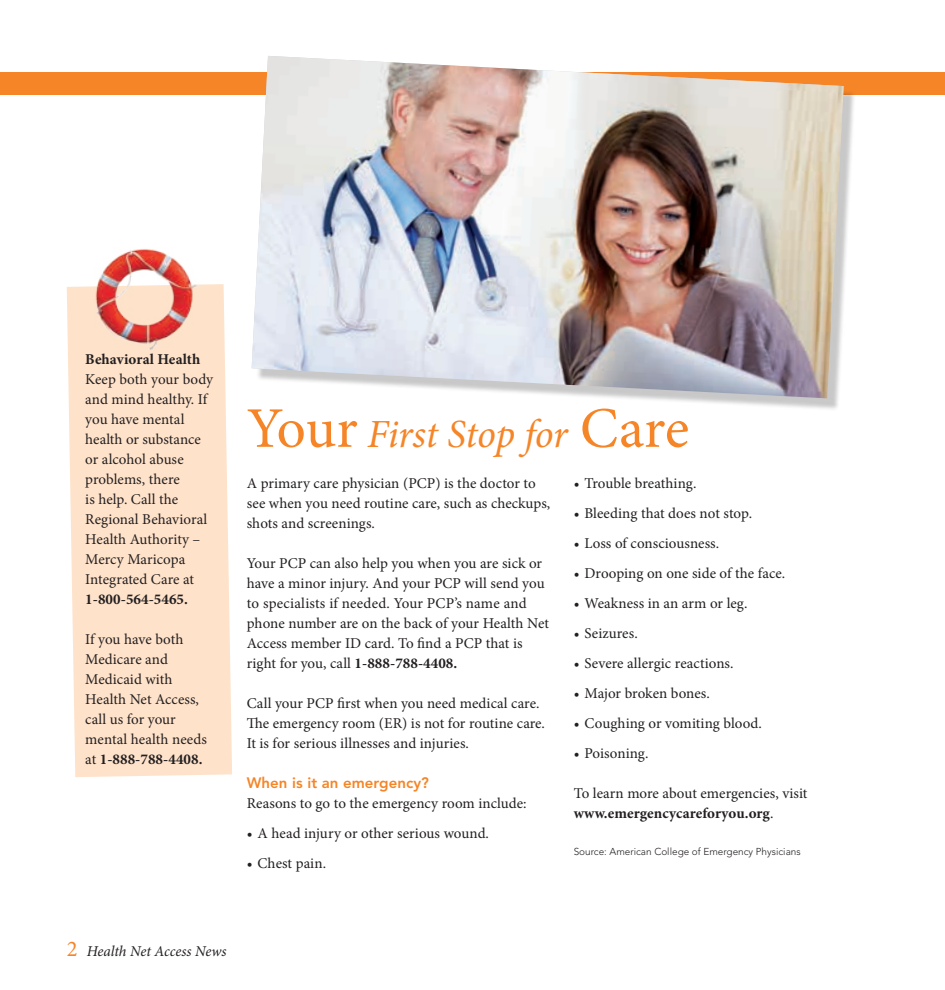
<style>
.page{position:relative;width:945px;height:990px;background:#fff}
.page>*{position:absolute;margin:0;border:0;box-sizing:border-box;transform-origin:0 0}
.t1{font:italic 40px "Minion Pro";letter-spacing:-.01em;color:#f58527}
.t2{font:15px/20px "Minion Pro";color:#231f20}
.t3{font:700 15px "Minion Pro";letter-spacing:.005em;color:#231f20}
.t4{font:800 15px "Avenir LT Std";letter-spacing:.005em;color:#f58527}
.t5{font:italic 15px "Minion Pro";letter-spacing:-.005em;color:#231f20}
.t6{font:300 10px "Avenir LT Std";color:#231f20}
.s1{font-weight:700}
.s2{font-style:normal;font-size:57.5px}
.s3{font-style:normal;font-size:22.5px;color:#f58527}
</style>
<div class="page">
<div style="left:0;top:72px;width:945px;height:23px;background:#f58527"></div>
<div style="left:67px;top:284px;width:165px;height:493px;background:#fee2ca"></div>
<div style="left:255px;top:60px;width:601px;height:351px;background:#231f20;opacity:.25"></div>
<img style="left:252px;top:56px;width:592px;height:342px">
<img style="left:94px;top:249px;width:105px;height:102px">
<p class="t3" style="left:85px;top:349px;width:117px">Behavioral Health</p>
<p class="t2" style="left:85px;top:370px;width:129px">Keep both your body and mind healthy. If you have mental health or substance or alcohol abuse problems, there<br>is help. Call the<br>Regional Behavioral<br>Health Authority –<br>Mercy Maricopa<br>Integrated Care at</p>
<p class="t3" style="left:85px;top:589px;width:104px">1-800-564-5465.</p>
<p class="t2" style="left:85px;top:630px;width:123px">If you have both<br>Medicare and<br>Medicaid with<br>Health Net Access, call us for your mental health needs at <span class="s1">1-888-788-4408.</span></p>
<h1 class="t1" style="left:247px;top:407px;width:444px"><span class="s2">Your</span> First Stop for <span class="s2">Care</span></h1>
<p class="t2" style="left:574px;top:473px;width:124px">• Trouble breathing.</p>
<p class="t2" style="left:574px;top:503px;width:180px">• Bleeding that does not stop.</p>
<p class="t2" style="left:574px;top:533px;width:147px">• Loss of consciousness.</p>
<p class="t2" style="left:574px;top:563px;width:213px">• Drooping on one side of the face.</p>
<p class="t2" style="left:574px;top:593px;width:175px">• Weakness in an arm or leg.</p>
<p class="t2" style="left:574px;top:623px;width:65px">• Seizures.</p>
<p class="t2" style="left:574px;top:653px;width:161px">• Severe allergic reactions.</p>
<p class="t2" style="left:574px;top:683px;width:138px">• Major broken bones.</p>
<p class="t2" style="left:574px;top:713px;width:190px">• Coughing or vomiting blood.</p>
<p class="t2" style="left:574px;top:743px;width:76px">• Poisoning.</p>
<p class="t2" style="left:574px;top:783px;width:235px">To learn more about emergencies, visit <span class="s1">www.emergencycareforyou.org</span>.</p>
<p class="t6" style="left:574px;top:846px;width:228px">Source: American College of Emergency Physicians</p>
<p class="t2" style="left:247px;top:473px;width:305px">A primary care physician (PCP) is the doctor to see when you need routine care, such as checkups, shots and screenings.</p>
<p class="t2" style="left:247px;top:553px;width:304px">Your PCP can also help you when you are sick or have a minor injury. And your PCP will send you to specialists if needed. Your PCP’s name and phone number are on the back of your Health Net Access member ID card. To find a PCP that is right for you, call <span class="s1">1-888-788-4408.</span></p>
<p class="t2" style="left:247px;top:693px;width:300px">Call your PCP first when you need medical care.<br>The emergency room (ER) is not for routine care.<br>It is for serious illnesses and injuries.</p>
<p class="t4" style="left:247px;top:774px;width:184px">When is it an emergency?</p>
<p class="t2" style="left:247px;top:793px;width:281px">Reasons to go to the emergency room include:</p>
<p class="t2" style="left:247px;top:823px;width:244px">• A head injury or other serious wound.</p>
<p class="t2" style="left:247px;top:853px;width:81px">• Chest pain.</p>
<p class="t5" style="left:67px;top:941px;width:161px"><span class="s3">2</span> Health Net Access News</p>
</div>
